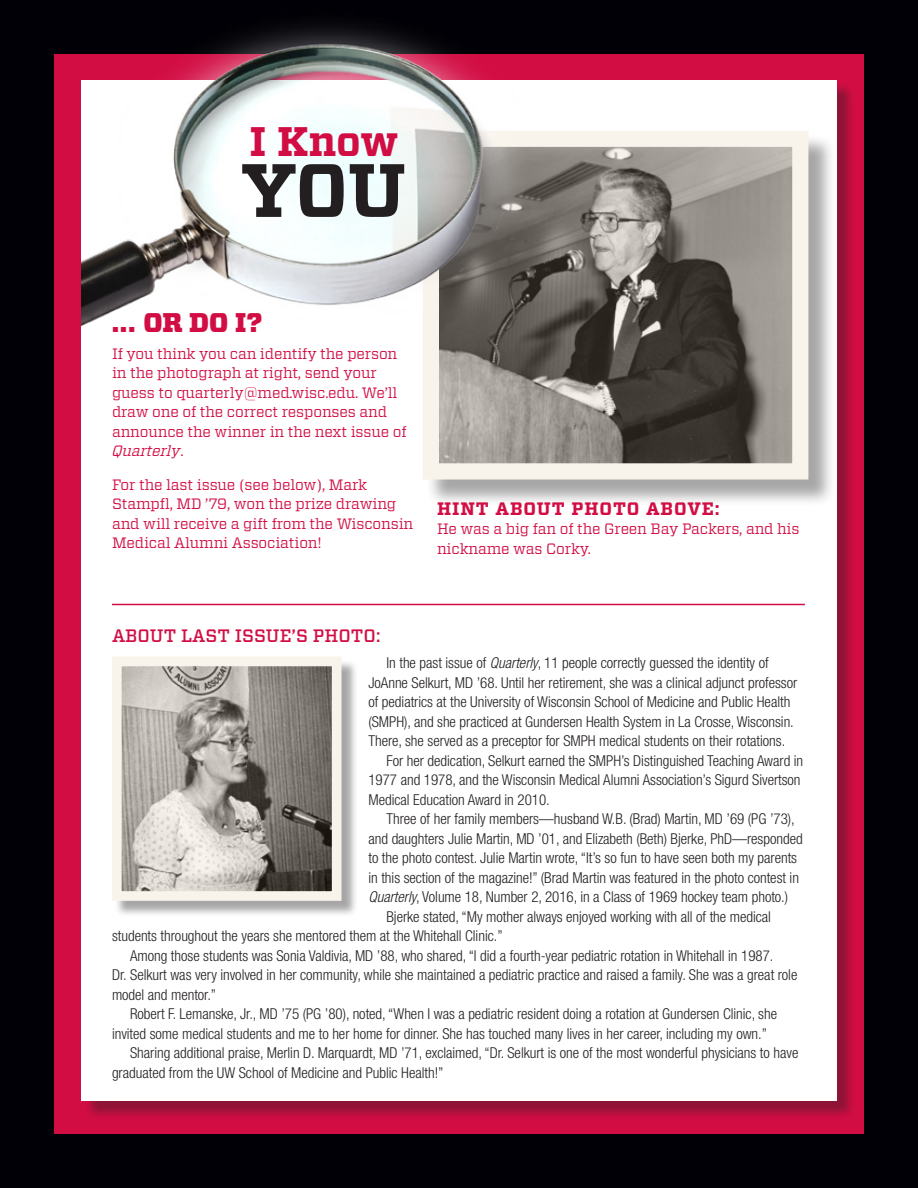
<style>
.page{position:relative;width:918px;height:1188px;background:#000006}
.page>*{position:absolute;margin:0;border:0;box-sizing:border-box;transform-origin:0 0}
.t1{font:700 75.3px "Vitesse";color:#231f20}
.t2{font:700 41.25px "Vitesse";color:#d20d44}
.t3{font:900 27px "Vitesse";color:#d20d44}
.t4{font:500 18px "Vitesse";color:#d20d44}
.t5{font:700 18px "Vitesse";letter-spacing:.05em;color:#d20d44}
.t6{font:300 condensed 15px "Helvetica Neue LT Std";color:#231f20}
.t7{font:15px/19.5px "Vitesse";letter-spacing:-.01em;color:#d20d44}
.s1{font-style:italic}
</style>
<div class="page">
<div style="left:54px;top:54px;width:810px;height:1080px;background:#d20d44"></div>
<div style="left:83px;top:82px;width:773px;height:1038px;background:#231f20;opacity:.4"></div>
<div style="left:81px;top:80px;width:755px;height:1021px;background:#fff"></div>
<div style="left:426px;top:134px;width:410px;height:373px;background:#231f20;opacity:.4"></div>
<img style="left:440px;top:148px;width:351px;height:315px">
<div style="left:423px;top:131px;width:385px;height:349px;border:16px solid #f9f4eb"></div>
<img style="left:81px;top:26px;width:443px;height:324px">
<hr style="left:112px;top:604px;width:693px;height:1px;background:#d20d44">
<div style="left:114px;top:659px;width:244px;height:258px;background:#231f20;opacity:.4"></div>
<img style="left:123px;top:668px;width:207px;height:222px">
<div style="left:112px;top:657px;width:229px;height:244px;border:10px solid #f9f4eb"></div>
<h2 class="t2" style="left:249px;top:114px;width:150px">I Know</h2>
<h1 class="t1" style="left:241px;top:140px;width:166px">YOU</h1>
<h3 class="t3" style="left:112px;top:305px;width:152px">... OR DO I?</h3>
<p class="t7" style="left:112px;top:344px;width:296px">If you think you can identify the person in the photograph at right, send your guess to quarterly@med.wisc.edu. We’ll draw one of the correct responses and announce the winner in the next issue of <span class="s1">Quarterly</span>.</p>
<p class="t7" style="left:112px;top:475px;width:303px">For the last issue (see below), Mark Stampfl, MD ’79, won the prize drawing and will receive a gift from the Wisconsin Medical Alumni Association!</p>
<p class="t5" style="left:437px;top:496px;width:284px">HINT ABOUT PHOTO ABOVE:</p>
<p class="t7" style="left:437px;top:519px;width:364px">He was a big fan of the Green Bay Packers, and his nickname was Corky.</p>
<p class="t4" style="left:112px;top:624px;width:270px">ABOUT LAST ISSUE’S PHOTO:</p>
<p class="t6" style="left:387px;top:654px;width:384px">In the past issue of <span class="s1">Quarterly</span>, 11 people correctly guessed the identity of</p>
<p class="t6" style="left:368px;top:674px;width:430px">JoAnne Selkurt, MD ’68. Until her retirement, she was a clinical adjunct professor</p>
<p class="t6" style="left:368px;top:693px;width:423px">of pediatrics at the University of Wisconsin School of Medicine and Public Health</p>
<p class="t6" style="left:368px;top:713px;width:427px">(SMPH), and she practiced at Gundersen Health System in La Crosse, Wisconsin.</p>
<p class="t6" style="left:368px;top:732px;width:418px">There, she served as a preceptor for SMPH medical students on their rotations.</p>
<p class="t6" style="left:387px;top:752px;width:418px">For her dedication, Selkurt earned the SMPH’s Distinguished Teaching Award in</p>
<p class="t6" style="left:368px;top:771px;width:434px">1977 and 1978, and the Wisconsin Medical Alumni Association’s Sigurd Sivertson</p>
<p class="t6" style="left:368px;top:791px;width:183px">Medical Education Award in 2010.</p>
<p class="t6" style="left:387px;top:810px;width:410px">Three of her family members—husband W.B. (Brad) Martin, MD ’69 (PG ’73),</p>
<p class="t6" style="left:368px;top:830px;width:436px">and daughters Julie Martin, MD ’01, and Elizabeth (Beth) Bjerke, PhD—responded</p>
<p class="t6" style="left:368px;top:849px;width:430px">to the photo contest. Julie Martin wrote, “It’s so fun to have seen both my parents</p>
<p class="t6" style="left:368px;top:869px;width:432px">in this section of the magazine!” (Brad Martin was featured in the photo contest in</p>
<p class="t6" style="left:368px;top:888px;width:421px"><span class="s1">Quarterly</span>, Volume 18, Number 2, 2016, in a Class of 1969 hockey team photo.)</p>
<p class="t6" style="left:387px;top:908px;width:386px">Bjerke stated, “My mother always enjoyed working with all of the medical</p>
<p class="t6" style="left:112px;top:927px;width:392px">students throughout the years she mentored them at the Whitehall Clinic.”</p>
<p class="t6" style="left:130px;top:947px;width:645px">Among those students was Sonia Valdivia, MD ’88, who shared, “I did a fourth-year pediatric rotation in Whitehall in 1987.</p>
<p class="t6" style="left:112px;top:966px;width:687px">Dr. Selkurt was very involved in her community, while she maintained a pediatric practice and raised a family. She was a great role</p>
<p class="t6" style="left:112px;top:986px;width:106px">model and mentor.”</p>
<p class="t6" style="left:130px;top:1005px;width:649px">Robert F. Lemanske, Jr., MD ’75 (PG ’80), noted, “When I was a pediatric resident doing a rotation at Gundersen Clinic, she</p>
<p class="t6" style="left:112px;top:1025px;width:657px">invited some medical students and me to her home for dinner. She has touched many lives in her career, including my own.”</p>
<p class="t6" style="left:130px;top:1044px;width:670px">Sharing additional praise, Merlin D. Marquardt, MD ’71, exclaimed, “Dr. Selkurt is one of the most wonderful physicians to have</p>
<p class="t6" style="left:112px;top:1064px;width:333px">graduated from the UW School of Medicine and Public Health!”</p>
</div>
